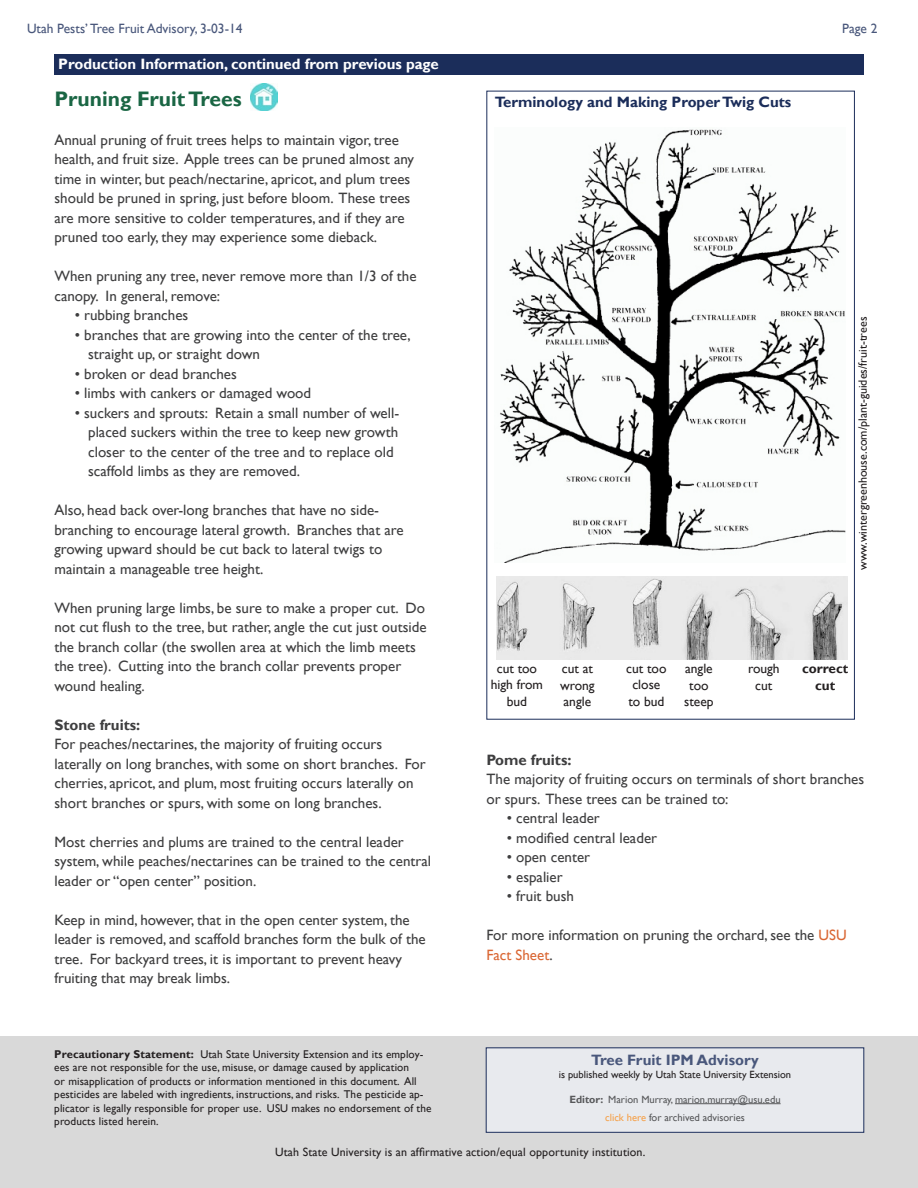
<style>
.page{position:relative;width:918px;height:1188px;background:#fff}
.page>*{position:absolute;margin:0;border:0;box-sizing:border-box;transform-origin:0 0}
.t1{font:700 21px "Gill Sans";color:#1a6644}
.t2{font:15px/19.5px "Gill Sans";color:#3e3e3f}
.t3{font:700 15px "Gill Sans";color:#fff}
.t4{font:700 15px "Gill Sans";color:#1b2d5a}
.t5{font:700 15px "Gill Sans";color:#3e3e3f}
.t6{font:700 15px "Gill Sans";color:#49577b}
.t7{font:13.5px/16.2px "Gill Sans";color:#231f20;text-align:center}
.t8{font:13.5px "Gill Sans";color:#49577b}
.t9{font:700 13.5px/16.2px "Gill Sans";color:#231f20;text-align:center}
.general_paragraph{font:12px "Gill Sans";letter-spacing:.01em;color:#231f20}
.t10{font:11.25px/13.5px "Gill Sans";letter-spacing:.01em;color:#231f20}
.t11{font:10.5px "Gill Sans";color:#57585a}
.t12{font:10.5px "Gill Sans";color:#231f20}
.s1{color:#da6734}
.s2{font-weight:700}
.s3{color:#f5a048}
</style>
<div class="page">
<div style="left:54px;top:54px;width:810px;height:21px;background:#1b2d5a"></div>
<div style="left:0;top:1037px;width:918px;height:151px;background:#d9d9d9"></div>
<div style="left:486px;top:1048px;width:378px;height:84px;background:#e8eaee"></div>
<hr style="left:675px;top:1103px;width:106px;height:1px;background:#57585a">
<img style="left:500px;top:129px;width:346px;height:433px">
<img style="left:251px;top:84px;width:27px;height:27px">
<img style="left:496px;top:576px;width:351px;height:83px">
<p class="t8" style="left:27px;top:21px;width:217px">Utah Pests’ Tree Fruit Advisory, 3-03-14</p>
<p class="t8" style="left:842px;top:21px;width:37px">Page 2</p>
<p class="t3" style="left:58px;top:55px;width:382px">Production Information, continued from previous page</p>
<p class="t1" style="left:54px;top:86px;width:189px">Pruning Fruit Trees</p>
<p class="t2" style="left:54px;top:130px;width:361px">Annual pruning of fruit trees helps to maintain vigor, tree health, and fruit size. Apple trees can be pruned almost any time in winter, but peach/nectarine, apricot, and plum trees should be pruned in spring, just before bloom. These trees are more sensitive to colder temperatures, and if they are pruned too early, they may experience some dieback.</p>
<p class="t2" style="left:54px;top:267px;width:364px">When pruning any tree, never remove more than 1/3 of the canopy. In general, remove:</p>
<p class="t2" style="left:75px;top:306px;width:115px">• rubbing branches</p>
<p class="t2" style="left:88px;top:325px;width:324px;text-indent:-14px">• branches that are growing into the center of the tree, straight up, or straight down</p>
<p class="t2" style="left:75px;top:364px;width:164px">• broken or dead branches</p>
<p class="t2" style="left:75px;top:384px;width:238px">• limbs with cankers or damaged wood</p>
<p class="t2" style="left:88px;top:403px;width:312px;text-indent:-14px">• suckers and sprouts: Retain a small number of well&shy;placed suckers within the tree to keep new growth closer to the center of the tree and to replace old scaffold limbs as they are removed.</p>
<p class="t2" style="left:54px;top:501px;width:351px">Also, head back over-long branches that have no side&shy;branching to encourage lateral growth. Branches that are growing upward should be cut back to lateral twigs to maintain a manageable tree height.</p>
<p class="t2" style="left:54px;top:598px;width:374px">When pruning large limbs, be sure to make a proper cut. Do not cut flush to the tree, but rather, angle the cut just outside the branch collar (the swollen area at which the limb meets the tree). Cutting into the branch collar prevents proper wound healing.</p>
<p class="t5" style="left:54px;top:716px;width:87px">Stone fruits:</p>
<p class="t2" style="left:54px;top:735px;width:373px">For peaches/nectarines, the majority of fruiting occurs laterally on long branches, with some on short branches. For cherries, apricot, and plum, most fruiting occurs laterally on short branches or spurs, with some on long branches.</p>
<p class="t2" style="left:54px;top:832px;width:378px">Most cherries and plums are trained to the central leader system, while peaches/nectarines can be trained to the central leader or “open center” position.</p>
<p class="t2" style="left:54px;top:910px;width:373px">Keep in mind, however, that in the open center system, the leader is removed, and scaffold branches form the bulk of the tree. For backyard trees, it is important to prevent heavy fruiting that may break limbs.</p>
<p class="t4" style="left:495px;top:93px;width:298px">Terminology and Making Proper Twig Cuts</p>
<p class="general_paragraph" style="left:856px;top:570px;width:255px;rotate:-90deg">www.wintergreenhouse.com/plant-guides/fruit-trees</p>
<p class="t7" style="left:684px;top:661px;width:31px">angle too steep</p>
<p class="t7" style="left:748px;top:661px;width:33px">rough cut</p>
<p class="t7" style="left:491px;top:661px;width:54px">cut too high from bud</p>
<p class="t9" style="left:802px;top:661px;width:48px">correct cut</p>
<p class="t7" style="left:626px;top:661px;width:42px;text-align:left">cut too close to bud</p>
<p class="t7" style="left:560px;top:661px;width:36px;text-align:left">cut at wrong angle</p>
<p class="t5" style="left:486px;top:751px;width:87px">Pome fruits:</p>
<p class="t2" style="left:486px;top:770px;width:379px">The majority of fruiting occurs on terminals of short branches or spurs. These trees can be trained to:</p>
<p class="t2" style="left:507px;top:809px;width:95px">• central leader</p>
<p class="t2" style="left:507px;top:828px;width:152px">• modified central leader</p>
<p class="t2" style="left:507px;top:848px;width:85px">• open center</p>
<p class="t2" style="left:507px;top:867px;width:58px">• espalier</p>
<p class="t2" style="left:507px;top:887px;width:69px">• fruit bush</p>
<p class="t2" style="left:486px;top:926px;width:362px">For more information on pruning the orchard, see the <span class="s1">USU<br>Fact Sheet</span>.</p>
<p class="t10" style="left:54px;top:1047px;width:379px"><span class="s2">Precautionary Statement:</span> Utah State University Extension and its employ&shy;ees are not responsible for the use, misuse, or damage caused by application<br>or misapplication of products or information mentioned in this document. All pesticides are labeled with ingredients, instructions, and risks. The pesticide ap&shy;plicator is legally responsible for proper use. USU makes no endorsement of the products listed herein.</p>
<p class="t6" style="left:591px;top:1051px;width:169px">Tree Fruit IPM Advisory</p>
<p class="t12" style="left:559px;top:1068px;width:234px">is published weekly by Utah State University Extension</p>
<p class="t11" style="left:569px;top:1093px;width:213px"><span class="s2">Editor:</span> Marion Murray, marion.murray@usu.edu</p>
<p class="t11" style="left:605px;top:1111px;width:141px"><span class="s3">click here</span> for archived advisories</p>
<p class="general_paragraph" style="left:275px;top:1145px;width:372px">Utah State University is an affirmative action/equal opportunity institution.</p>
</div>
